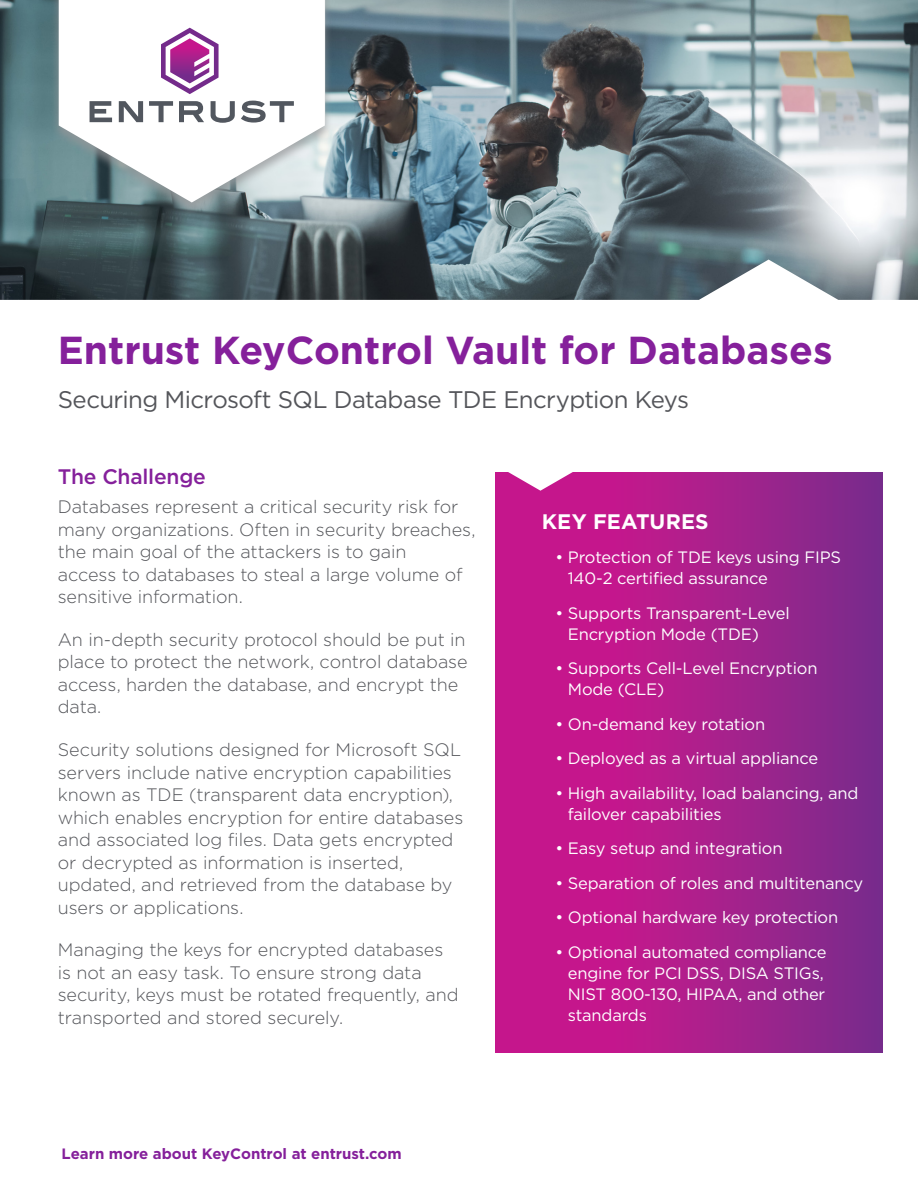
<style>
.page{position:relative;width:918px;height:1188px;background:#fff}
.page>*{position:absolute;margin:0;border:0;box-sizing:border-box;transform-origin:0 0}
.t1{font:700 39px "Gotham";color:#85209b}
.t2{font:24px "Gotham";letter-spacing:-.03em;color:#54555a}
.t3{font:500 21px "Gotham";letter-spacing:-.01em;color:#85209b}
.t4{font:700 21px "Gotham";letter-spacing:.005em;color:#fff}
.t5{font:300 18px/22.5px "Gotham";letter-spacing:-.005em;color:#54555a}
.t6{font:16.5px/21px "Gotham";letter-spacing:-.01em;color:#fff}
.CTA_URL_front{font:700 15px "Gotham";color:#85209b}
</style>
<div class="page">
<img style="left:0;top:0;width:918px;height:300px">
<div style="left:51px;top:0;width:282px;height:217px;background:#96989a;opacity:.75"></div>
<svg style="left:59px;top:0;width:266px;height:202px"></svg>
<svg style="left:90px;top:101px;width:22px;height:21px"></svg>
<svg style="left:119px;top:101px;width:24px;height:21px"></svg>
<svg style="left:149px;top:101px;width:24px;height:21px"></svg>
<svg style="left:179px;top:101px;width:25px;height:21px"></svg>
<svg style="left:211px;top:101px;width:24px;height:22px"></svg>
<svg style="left:241px;top:100px;width:53px;height:23px"></svg>
<svg style="left:161px;top:28px;width:58px;height:66px"></svg>
<svg style="left:496px;top:472px;width:387px;height:581px;background:#aa1e8b"></svg>
<svg style="left:507px;top:472px;width:67px;height:19px"></svg>
<p class="t1" style="left:58px;top:324px;width:776px">Entrust KeyControl Vault for Databases</p>
<p class="t2" style="left:58px;top:384px;width:633px">Securing Microsoft SQL Database TDE Encryption Keys</p>
<p class="t3" style="left:58px;top:463px;width:150px">The Challenge</p>
<p class="t5" style="left:58px;top:495px;width:419px">Databases represent a critical security risk for many organizations. Often in security breaches, the main goal of the attackers is to gain<br>access to databases to steal a large volume of sensitive information.</p>
<p class="t5" style="left:58px;top:628px;width:411px">An in-depth security protocol should be put in place to protect the network, control database access, harden the database, and encrypt the data.</p>
<p class="t5" style="left:58px;top:738px;width:407px">Security solutions designed for Microsoft SQL servers include native encryption capabilities known as TDE (transparent data encryption), which enables encryption for entire databases and associated log files. Data gets encrypted or decrypted as information is inserted, updated, and retrieved from the database by users or applications.</p>
<p class="t5" style="left:58px;top:938px;width:402px">Managing the keys for encrypted databases is not an easy task. To ensure strong data security, keys must be rotated frequently, and transported and stored securely.</p>
<p class="CTA_URL_front" style="left:62px;top:1144px;width:342px">Learn more about KeyControl at entrust.com</p>
<p class="t4" style="left:542px;top:507px;width:168px">KEY FEATURES</p>
<p class="t6" style="left:568px;top:547px;width:275px;text-indent:-13px">• Protection of TDE keys using FIPS<br>140-2 certified assurance</p>
<p class="t6" style="left:568px;top:602px;width:223px;text-indent:-13px">• Supports Transparent-Level<br>Encryption Mode (TDE)</p>
<p class="t6" style="left:568px;top:658px;width:251px;text-indent:-13px">• Supports Cell-Level Encryption<br>Mode (CLE)</p>
<p class="t6" style="left:555px;top:713px;width:211px">• On-demand key rotation</p>
<p class="t6" style="left:555px;top:748px;width:265px">• Deployed as a virtual appliance</p>
<p class="t6" style="left:568px;top:782px;width:292px;text-indent:-13px">• High availability, load balancing, and failover capabilities</p>
<p class="t6" style="left:555px;top:838px;width:229px">• Easy setup and integration</p>
<p class="t6" style="left:555px;top:872px;width:309px">• Separation of roles and multitenancy</p>
<p class="t6" style="left:555px;top:907px;width:284px">• Optional hardware key protection</p>
<p class="t6" style="left:568px;top:941px;width:260px;text-indent:-13px">• Optional automated compliance engine for PCI DSS, DISA STIGs,<br>NIST 800-130, HIPAA, and other standards</p>
</div>
